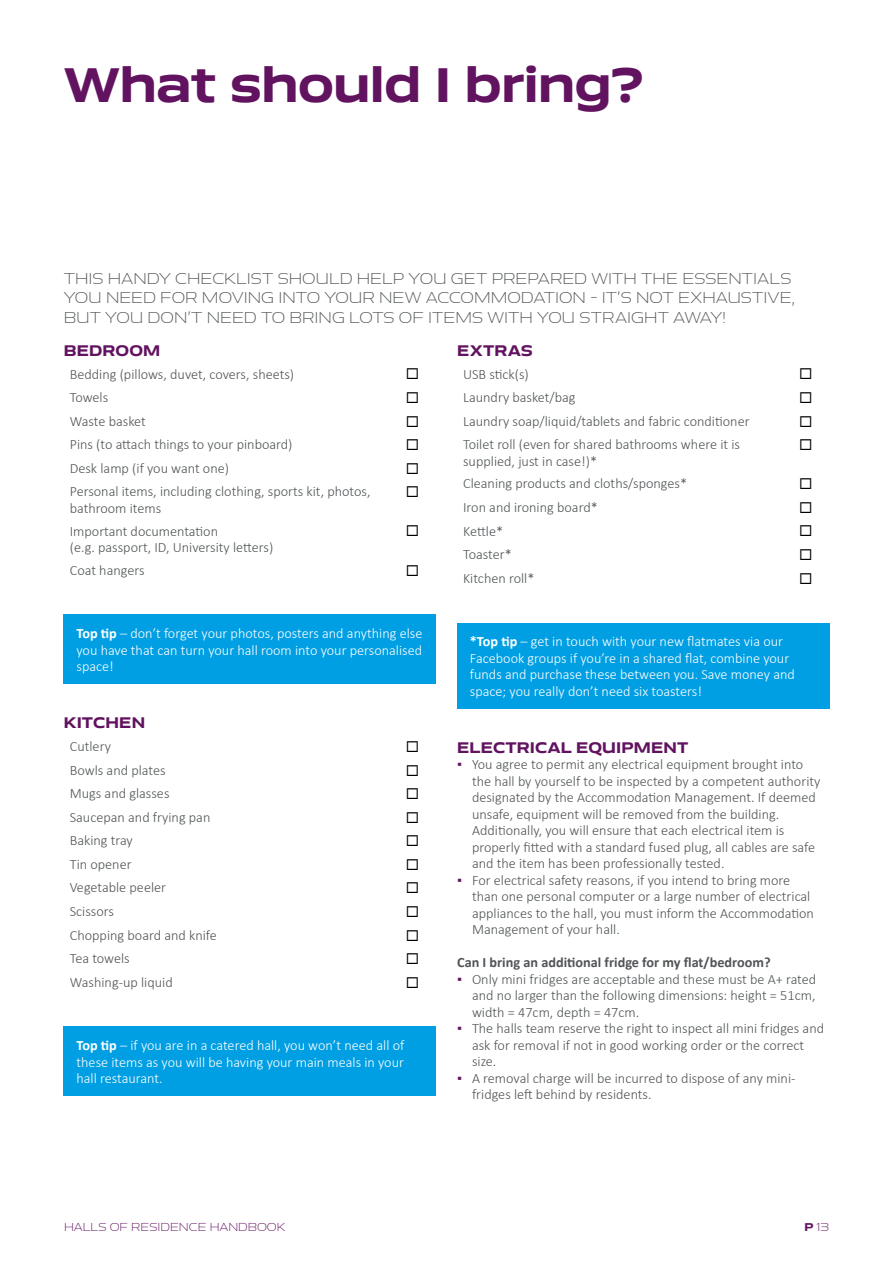
<style>
.page{position:relative;width:893px;height:1263px;background:#fff}
.page>*{position:absolute;margin:0;border:0;box-sizing:border-box;transform-origin:0 0}
._01_Main_Title{font:700 45px "Aero";color:#621360}
._04_Body_text{font:300 14.25px/16.5px "Calibri";color:#505456}
._04_Body_text-2{font:300 14.25px/16.5px "Calibri";color:#fff;text-align:justify}
._03_Intro_paragraph{font:300 14.25px/19.5px "Aero";color:#505456}
._04_Body_text-3{font:700 14.25px "Calibri";color:#505456}
._02_Sub_title{font:700 14.25px "Aero";letter-spacing:.01em;color:#621360}
.t1{font:italic 700 14.25px "Calibri";color:#621360}
.t2{font:300 10.5px "Aero";color:#621360}
.s1{font-weight:700}
</style>
<div class="page">
<div style="left:64px;top:615px;width:372px;height:69px;background:#009fe3"></div>
<div style="left:64px;top:1027px;width:372px;height:69px;background:#009fe3"></div>
<div style="left:457px;top:623px;width:372px;height:85px;background:#009fe3"></div>
<h1 class="_01_Main_Title" style="left:64px;top:57px;width:581px">What should I bring?</h1>
<p class="_03_Intro_paragraph" style="left:64px;top:268px;width:733px">THIS HANDY CHECKLIST SHOULD HELP YOU GET PREPARED WITH THE ESSENTIALS<br>YOU NEED FOR MOVING INTO YOUR NEW ACCOMMODATION – IT’S NOT EXHAUSTIVE,<br>BUT YOU DON’T NEED TO BRING LOTS OF ITEMS WITH YOU STRAIGHT AWAY!</p>
<h2 class="_02_Sub_title" style="left:64px;top:342px;width:98px">BEDROOM</h2>
<p class="_04_Body_text" style="left:70px;top:365px;width:226px">Bedding (pillows, duvet, covers, sheets)</p>
<p class="_04_Body_text" style="left:70px;top:389px;width:40px">Towels</p>
<p class="_04_Body_text" style="left:70px;top:413px;width:77px">Waste basket</p>
<p class="_04_Body_text" style="left:70px;top:436px;width:224px">Pins (to attach things to your pinboard)</p>
<p class="_04_Body_text" style="left:70px;top:460px;width:161px">Desk lamp (if you want one)</p>
<p class="_04_Body_text" style="left:70px;top:483px;width:302px">Personal items, including clothing, sports kit, photos, bathroom items</p>
<p class="_04_Body_text" style="left:70px;top:522px;width:205px">Important documentation<br>(e.g. passport, ID, University letters)</p>
<p class="_04_Body_text" style="left:70px;top:562px;width:76px">Coat hangers</p>
<h2 class="_02_Sub_title" style="left:457px;top:342px;width:77px">EXTRAS</h2>
<p class="_04_Body_text" style="left:463px;top:365px;width:67px">USB stick(s)</p>
<p class="_04_Body_text" style="left:463px;top:389px;width:114px">Laundry basket/bag</p>
<p class="_04_Body_text" style="left:463px;top:413px;width:288px">Laundry soap/liquid/tablets and fabric conditioner</p>
<p class="_04_Body_text" style="left:463px;top:436px;width:278px">Toilet roll (even for shared bathrooms where it is supplied, just in case!)*</p>
<p class="_04_Body_text" style="left:463px;top:475px;width:226px">Cleaning products and cloths/sponges*</p>
<p class="_04_Body_text" style="left:463px;top:499px;width:136px">Iron and ironing board*</p>
<p class="_04_Body_text" style="left:463px;top:522px;width:42px">Kettle*</p>
<p class="_04_Body_text" style="left:463px;top:546px;width:50px">Toaster*</p>
<p class="_04_Body_text" style="left:463px;top:570px;width:73px">Kitchen roll*</p>
<p class="_04_Body_text-2" style="left:77px;top:625px;width:347px"><span class="s1">Top tip</span> – don’t forget your photos, posters and anything else you have that can turn your hall room into your personalised space!</p>
<h2 class="_02_Sub_title" style="left:64px;top:714px;width:83px">KITCHEN</h2>
<p class="_04_Body_text" style="left:70px;top:738px;width:43px">Cutlery</p>
<p class="_04_Body_text" style="left:70px;top:761px;width:97px">Bowls and plates</p>
<p class="_04_Body_text" style="left:70px;top:785px;width:101px">Mugs and glasses</p>
<p class="_04_Body_text" style="left:70px;top:809px;width:142px">Saucepan and frying pan</p>
<p class="_04_Body_text" style="left:70px;top:832px;width:65px">Baking tray</p>
<p class="_04_Body_text" style="left:70px;top:856px;width:63px">Tin opener</p>
<p class="_04_Body_text" style="left:70px;top:879px;width:98px">Vegetable peeler</p>
<p class="_04_Body_text" style="left:70px;top:903px;width:46px">Scissors</p>
<p class="_04_Body_text" style="left:70px;top:926px;width:149px">Chopping board and knife</p>
<p class="_04_Body_text" style="left:70px;top:950px;width:61px">Tea towels</p>
<p class="_04_Body_text" style="left:70px;top:974px;width:105px">Washing-up liquid</p>
<p class="_04_Body_text-2" style="left:77px;top:1037px;width:329px"><span class="s1">Top tip</span> – if you are in a catered hall, you won’t need all of these items as you will be having your main meals in your hall restaurant.</p>
<p class="_04_Body_text-2" style="left:470px;top:633px;width:326px;text-align:left"><span class="s1">*Top tip</span> – get in touch with your new flatmates via our Facebook groups if you’re in a shared flat, combine your funds and purchase these between you. Save money and space; you really don’t need six toasters!</p>
<h2 class="_02_Sub_title" style="left:457px;top:739px;width:233px">ELECTRICAL EQUIPMENT</h2>
<p class="t1" style="left:457px;top:754px;width:7px">▪</p>
<p class="_04_Body_text" style="left:472px;top:756px;width:350px">You agree to permit any electrical equipment brought into the hall by yourself to be inspected by a competent authority designated by the Accommodation Management. If deemed unsafe, equipment will be removed from the building.<br>Additionally, you will ensure that each electrical item is properly fitted with a standard fused plug, all cables are safe and the item has been professionally tested.</p>
<p class="_04_Body_text" style="left:472px;top:872px;width:344px">For electrical safety reasons, if you intend to bring more than one personal computer or a large number of electrical appliances to the hall, you must inform the Accommodation Management of your hall.</p>
<p class="_04_Body_text-3" style="left:457px;top:952px;width:315px">Can I bring an additional fridge for my flat/bedroom?</p>
<p class="t1" style="left:457px;top:969px;width:7px">▪</p>
<p class="t1" style="left:457px;top:870px;width:7px">▪</p>
<p class="_04_Body_text" style="left:472px;top:971px;width:346px;text-align:justify">Only mini fridges are acceptable and these must be A+ rated and no larger than the following dimensions: height = 51cm, width = 47cm, depth = 47cm.</p>
<p class="_04_Body_text" style="left:472px;top:1020px;width:354px">The halls team reserve the right to inspect all mini fridges and ask for removal if not in good working order or the correct size.</p>
<p class="_04_Body_text" style="left:472px;top:1070px;width:325px">A removal charge will be incurred to dispose of any mini&shy;fridges left behind by residents.</p>
<p class="t1" style="left:457px;top:1018px;width:7px">▪</p>
<p class="t1" style="left:457px;top:1068px;width:7px">▪</p>
<p class="t2" style="left:64px;top:1221px;width:223px">HALLS OF RESIDENCE HANDBOOK</p>
<p class="t2" style="left:804px;top:1221px;width:26px"><span class="s1">P</span> 13</p>
</div>
